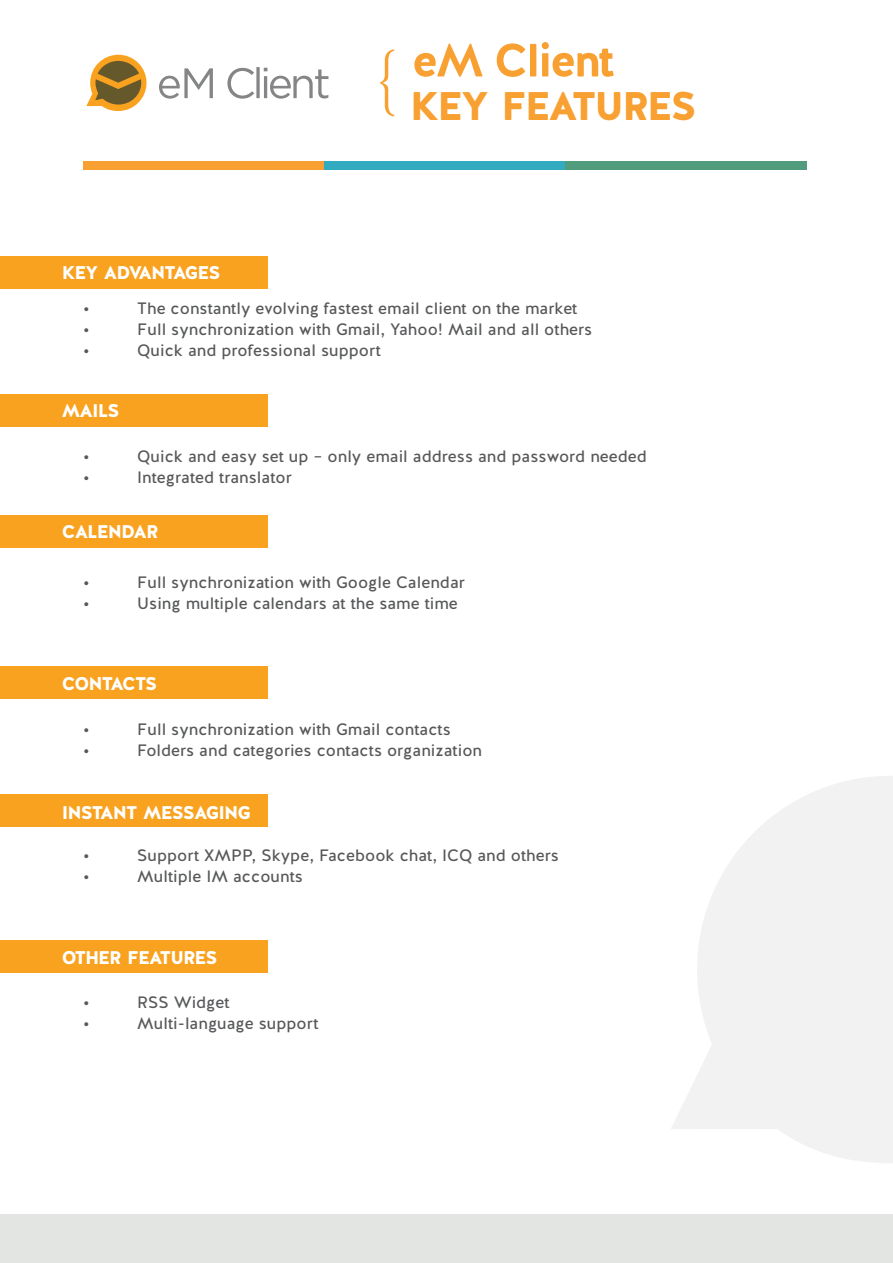
<style>
.page{position:relative;width:893px;height:1263px;background:#fff}
.page>*{position:absolute;margin:0;border:0;box-sizing:border-box;transform-origin:0 0}
.t1{font:39.9px "Halis R S Black";letter-spacing:-.05em;color:#f9a032}
.t2{font:18.3px "Halis R S Black";letter-spacing:-.05em;color:#fff}
.t3{font:16.5px "Halis R";color:#57585a}
</style>
<div class="page">
<svg style="left:159px;top:67px;width:169px;height:32px"></svg>
<svg style="left:86px;top:55px;width:61px;height:56px"></svg>
<div style="left:83px;top:161px;width:242px;height:9px;background:#f9a032"></div>
<div style="left:324px;top:161px;width:242px;height:9px;background:#32aabf"></div>
<div style="left:565px;top:161px;width:242px;height:9px;background:#509c7c"></div>
<svg style="left:414px;top:44px;width:69px;height:33px"></svg>
<svg style="left:497px;top:43px;width:28px;height:34px"></svg>
<div style="left:530px;top:44px;width:6px;height:32px;background:#f9a032"></div>
<svg style="left:542px;top:42px;width:72px;height:35px"></svg>
<svg style="left:380px;top:49px;width:14px;height:67px"></svg>
<div style="left:0;top:256px;width:267px;height:32px;background:#f9a220"></div>
<div style="left:0;top:515px;width:267px;height:33px;background:#f9a220"></div>
<div style="left:0;top:794px;width:267px;height:33px;background:#f9a220"></div>
<div style="left:0;top:394px;width:267px;height:33px;background:#f9a220"></div>
<div style="left:0;top:666px;width:267px;height:32px;background:#f9a220"></div>
<div style="left:0;top:940px;width:267px;height:33px;background:#f9a220"></div>
<div style="left:0;top:1214px;width:893px;height:49px;background:#e3e5e3"></div>
<svg style="left:671px;top:776px;width:222px;height:387px;fill:#f1f2f1"></svg>
<p class="t2" style="left:62px;top:260px;width:160px">KEY ADVANTAGES</p>
<h1 class="t1" style="left:410px;top:81px;width:288px">KEY FEATURES</h1>
<p class="t3" style="left:83px;top:298px;width:8px">•</p>
<p class="t3" style="left:137px;top:298px;width:442px">The constantly evolving fastest email client on the market</p>
<p class="t3" style="left:83px;top:319px;width:8px">•</p>
<p class="t3" style="left:137px;top:319px;width:457px">Full synchronization with Gmail, Yahoo! Mail and all others</p>
<p class="t3" style="left:83px;top:340px;width:8px">•</p>
<p class="t3" style="left:137px;top:340px;width:245px">Quick and professional support</p>
<p class="t2" style="left:62px;top:398px;width:59px">MAILS</p>
<p class="t3" style="left:83px;top:445px;width:8px">•</p>
<p class="t3" style="left:137px;top:445px;width:511px">Quick and easy set up – only email address and password needed</p>
<p class="t3" style="left:83px;top:466px;width:8px">•</p>
<p class="t3" style="left:137px;top:466px;width:156px">Integrated translator</p>
<p class="t2" style="left:62px;top:520px;width:98px">CALENDAR</p>
<p class="t3" style="left:83px;top:571px;width:8px">•</p>
<p class="t3" style="left:137px;top:571px;width:329px">Full synchronization with Google Calendar</p>
<p class="t3" style="left:83px;top:592px;width:8px">•</p>
<p class="t3" style="left:137px;top:592px;width:322px">Using multiple calendars at the same time</p>
<p class="t2" style="left:62px;top:671px;width:97px">CONTACTS</p>
<p class="t3" style="left:83px;top:718px;width:8px">•</p>
<p class="t3" style="left:137px;top:718px;width:315px">Full synchronization with Gmail contacts</p>
<p class="t3" style="left:83px;top:739px;width:8px">•</p>
<p class="t3" style="left:137px;top:739px;width:346px">Folders and categories contacts organization</p>
<p class="t2" style="left:62px;top:800px;width:191px">INSTANT MESSAGING</p>
<p class="t3" style="left:83px;top:844px;width:8px">•</p>
<p class="t3" style="left:137px;top:844px;width:423px">Support XMPP, Skype, Facebook chat, ICQ and others</p>
<p class="t3" style="left:83px;top:865px;width:8px">•</p>
<p class="t3" style="left:137px;top:865px;width:167px">Multiple IM accounts</p>
<p class="t2" style="left:62px;top:946px;width:157px">OTHER FEATURES</p>
<p class="t3" style="left:83px;top:991px;width:8px">•</p>
<p class="t3" style="left:137px;top:991px;width:94px">RSS Widget</p>
<p class="t3" style="left:83px;top:1012px;width:8px">•</p>
<p class="t3" style="left:137px;top:1012px;width:183px">Multi-language support</p>
</div>
